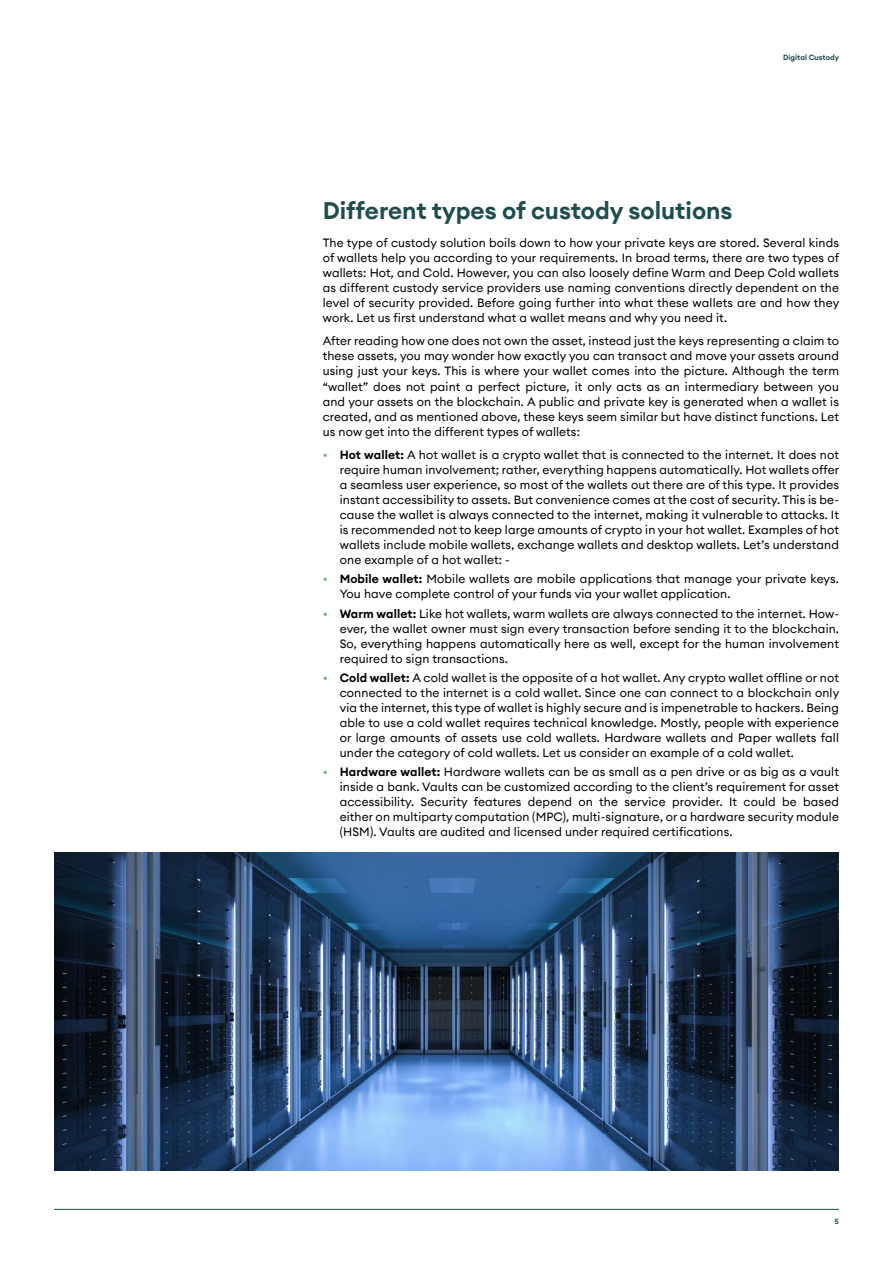
<style>
.page{position:relative;width:893px;height:1263px;background:#fff}
.page>*{position:absolute;margin:0;border:0;box-sizing:border-box;transform-origin:0 0}
.t1{font:600 24px "Seba Euclid";color:#204d4c}
.t2{font:12px/15px "Seba Euclid";letter-spacing:.01em;color:#000;text-align:justify}
.t3{font:600 7.5px "Seba Euclid";color:#204d4c}
.s1{color:#6eb878}
.s2{font-weight:600}
</style>
<div class="page">
<hr style="left:54px;top:1209px;width:785px;height:1px;background:#204d4c">
<img style="left:54px;top:853px;width:785px;height:317px">
<p class="t3" style="left:783px;top:53px;width:57px">Digital Custody</p>
<h1 class="t1" style="left:323px;top:195px;width:411px">Different types of custody solutions</h1>
<p class="t2" style="left:323px;top:235px;width:518px">The type of custody solution boils down to how your private keys are stored. Several kinds of wallets help you according to your requirements. In broad terms, there are two types of wallets: Hot, and Cold. However, you can also loosely define Warm and Deep Cold wallets as different custody service providers use naming conventions directly dependent on the level of security provided. Before going further into what these wallets are and how they work. Let us first understand what a wallet means and why you need it.</p>
<p class="t2" style="left:323px;top:334px;width:518px">After reading how one does not own the asset, instead just the keys representing a claim to these assets, you may wonder how exactly you can transact and move your assets around using just your keys. This is where your wallet comes into the picture. Although the term “wallet” does not paint a perfect picture, it only acts as an intermediary between you and your assets on the blockchain. A public and private key is generated when a wallet is created, and as mentioned above, these keys seem similar but have distinct functions. Let us now get into the different types of wallets:</p>
<p class="t2" style="left:340px;top:447px;width:501px;text-indent:-17px"><span class="s1">•</span> <span class="s2">Hot wallet:</span> A hot wallet is a crypto wallet that is connected to the internet. It does not require human involvement; rather, everything happens automatically. Hot wallets offer a seamless user experience, so most of the wallets out there are of this type. It provides instant accessibility to assets. But convenience comes at the cost of security. This is be&shy;cause the wallet is always connected to the internet, making it vulnerable to attacks. It is recommended not to keep large amounts of crypto in your hot wallet. Examples of hot wallets include mobile wallets, exchange wallets and desktop wallets. Let’s understand one example of a hot wallet: -</p>
<p class="t2" style="left:340px;top:571px;width:501px;text-indent:-17px"><span class="s1">•</span> <span class="s2">Mobile wallet:</span> Mobile wallets are mobile applications that manage your private keys.<br>You have complete control of your funds via your wallet application.</p>
<p class="t2" style="left:340px;top:606px;width:501px;text-indent:-17px"><span class="s1">•</span> <span class="s2">Warm wallet:</span> Like hot wallets, warm wallets are always connected to the internet. How&shy;ever, the wallet owner must sign every transaction before sending it to the blockchain.<br>So, everything happens automatically here as well, except for the human involvement required to sign transactions.</p>
<p class="t2" style="left:340px;top:670px;width:501px;text-indent:-17px"><span class="s1">•</span> <span class="s2">Cold wallet:</span> A cold wallet is the opposite of a hot wallet. Any crypto wallet offline or not connected to the internet is a cold wallet. Since one can connect to a blockchain only via the internet, this type of wallet is highly secure and is impenetrable to hackers. Being able to use a cold wallet requires technical knowledge. Mostly, people with experience or large amounts of assets use cold wallets. Hardware wallets and Paper wallets fall under the category of cold wallets. Let us consider an example of a cold wallet.</p>
<p class="t2" style="left:340px;top:764px;width:501px;text-indent:-17px"><span class="s1">•</span> <span class="s2">Hardware wallet:</span> Hardware wallets can be as small as a pen drive or as big as a vault inside a bank. Vaults can be customized according to the client’s requirement for asset accessibility. Security features depend on the service provider. It could be based either on multiparty computation (MPC), multi-signature, or a hardware security module (HSM). Vaults are audited and licensed under required certifications.</p>
<p class="t3" style="left:834px;top:1217px;width:6px">5</p>
</div>
